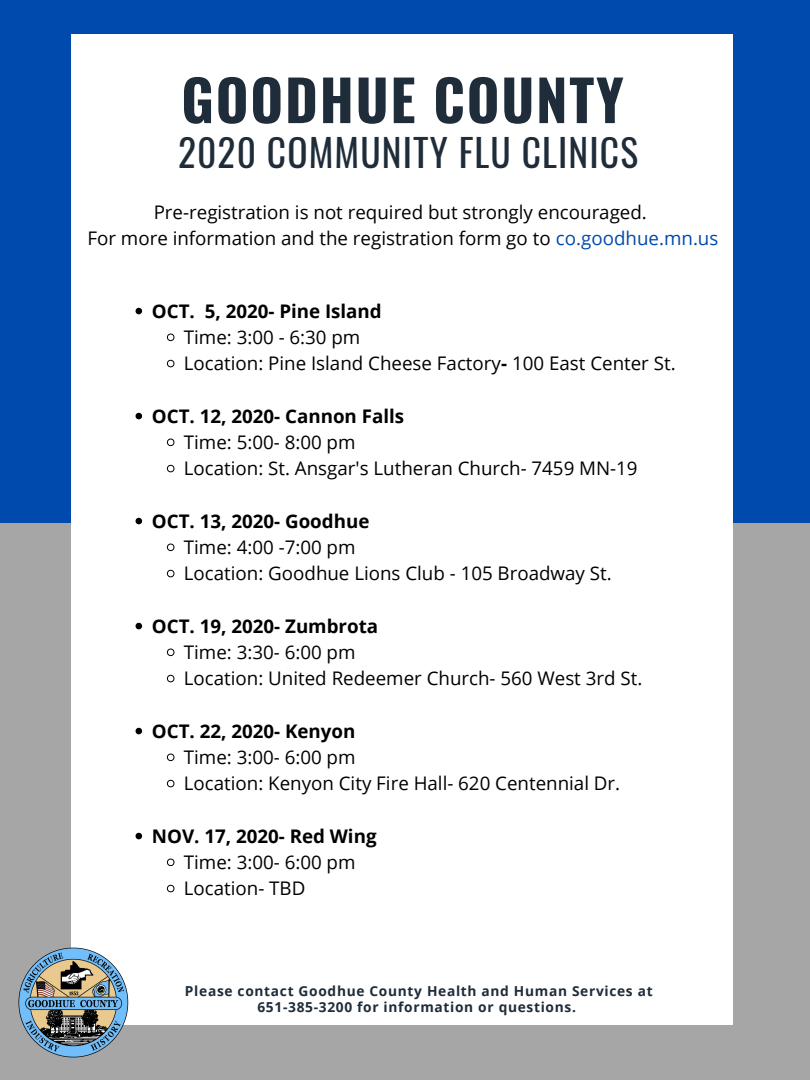
<style>
.page{position:relative;width:810px;height:1080px;background:#fff}
.page>*{position:absolute;margin:0;border:0;box-sizing:border-box;transform-origin:0 0}
.t1{font:700 56.25px "Oswald";letter-spacing:.03em;color:#1f2c39}
.t2{font:37.5px "Oswald";letter-spacing:.03em;color:#1f2c39}
.t3{font:18.75px/26.2px "Open Sans";color:#000}
.t4{font:700 18.75px "Open Sans";color:#000}
.t5{font:700 13.75px/15.5px "Open Sans";letter-spacing:.05em;color:#1f2c39;text-align:center}
.s1{color:#004aad}
.s2{font-weight:700}
</style>
<div class="page">
<div style="left:0;top:0;width:810px;height:540px;background:#004aad"></div>
<div style="left:0;top:523px;width:810px;height:557px;background:#a6a6a6"></div>
<div style="left:72px;top:34px;width:661px;height:991px;background:#fff"></div>
<svg style="left:136px;top:308px;width:6px;height:6px"></svg>
<svg style="left:167px;top:334px;width:8px;height:7px"></svg>
<svg style="left:167px;top:360px;width:8px;height:7px"></svg>
<svg style="left:136px;top:413px;width:6px;height:6px"></svg>
<svg style="left:167px;top:439px;width:8px;height:7px"></svg>
<svg style="left:167px;top:465px;width:8px;height:7px"></svg>
<svg style="left:136px;top:518px;width:6px;height:6px"></svg>
<svg style="left:167px;top:544px;width:8px;height:7px"></svg>
<svg style="left:167px;top:570px;width:8px;height:7px"></svg>
<svg style="left:136px;top:623px;width:6px;height:6px"></svg>
<svg style="left:167px;top:649px;width:8px;height:7px"></svg>
<svg style="left:167px;top:675px;width:8px;height:7px"></svg>
<svg style="left:136px;top:728px;width:6px;height:6px"></svg>
<svg style="left:167px;top:754px;width:8px;height:7px"></svg>
<svg style="left:167px;top:780px;width:8px;height:7px"></svg>
<svg style="left:136px;top:833px;width:6px;height:6px"></svg>
<svg style="left:167px;top:859px;width:8px;height:7px"></svg>
<svg style="left:167px;top:885px;width:8px;height:7px"></svg>
<img style="left:18px;top:939px;width:111px;height:119px">
<h1 class="t1" style="left:181px;top:56px;width:444px">GOODHUE COUNTY</h1>
<h2 class="t2" style="left:178px;top:123px;width:462px">2020 COMMUNITY FLU CLINICS</h2>
<p class="t3" style="left:87px;top:198px;width:632px;text-align:center">Pre-registration is not required but strongly encouraged.<br>For more information and the registration form go to <span class="s1">co.goodhue.mn.us</span></p>
<p class="t4" style="left:152px;top:298px;width:231px">OCT. 5, 2020- Pine Island</p>
<p class="t3" style="left:184px;top:323px;width:493px">Time: 3:00 - 6:30 pm<br>Location: Pine Island Cheese Factory<span class="s2">-</span> 100 East Center St.</p>
<p class="t4" style="left:152px;top:403px;width:254px">OCT. 12, 2020- Cannon Falls</p>
<p class="t3" style="left:184px;top:428px;width:455px">Time: 5:00- 8:00 pm<br>Location: St. Ansgar's Lutheran Church- 7459 MN-19</p>
<p class="t4" style="left:152px;top:508px;width:219px">OCT. 13, 2020- Goodhue</p>
<p class="t3" style="left:184px;top:533px;width:430px">Time: 4:00 -7:00 pm<br>Location: Goodhue Lions Club - 105 Broadway St.</p>
<p class="t4" style="left:152px;top:613px;width:228px">OCT. 19, 2020- Zumbrota</p>
<p class="t3" style="left:184px;top:638px;width:460px">Time: 3:30- 6:00 pm<br>Location: United Redeemer Church- 560 West 3rd St.</p>
<p class="t4" style="left:152px;top:718px;width:205px">OCT. 22, 2020- Kenyon</p>
<p class="t3" style="left:184px;top:743px;width:438px">Time: 3:00- 6:00 pm<br>Location: Kenyon City Fire Hall- 620 Centennial Dr.</p>
<p class="t4" style="left:152px;top:823px;width:226px">NOV. 17, 2020- Red Wing</p>
<p class="t3" style="left:184px;top:848px;width:173px">Time: 3:00- 6:00 pm<br>Location- TBD</p>
<p class="t5" style="left:185px;top:983px;width:469px">Please contact Goodhue County Health and Human Services at<br>651-385-3200 for information or questions.</p>
</div>
